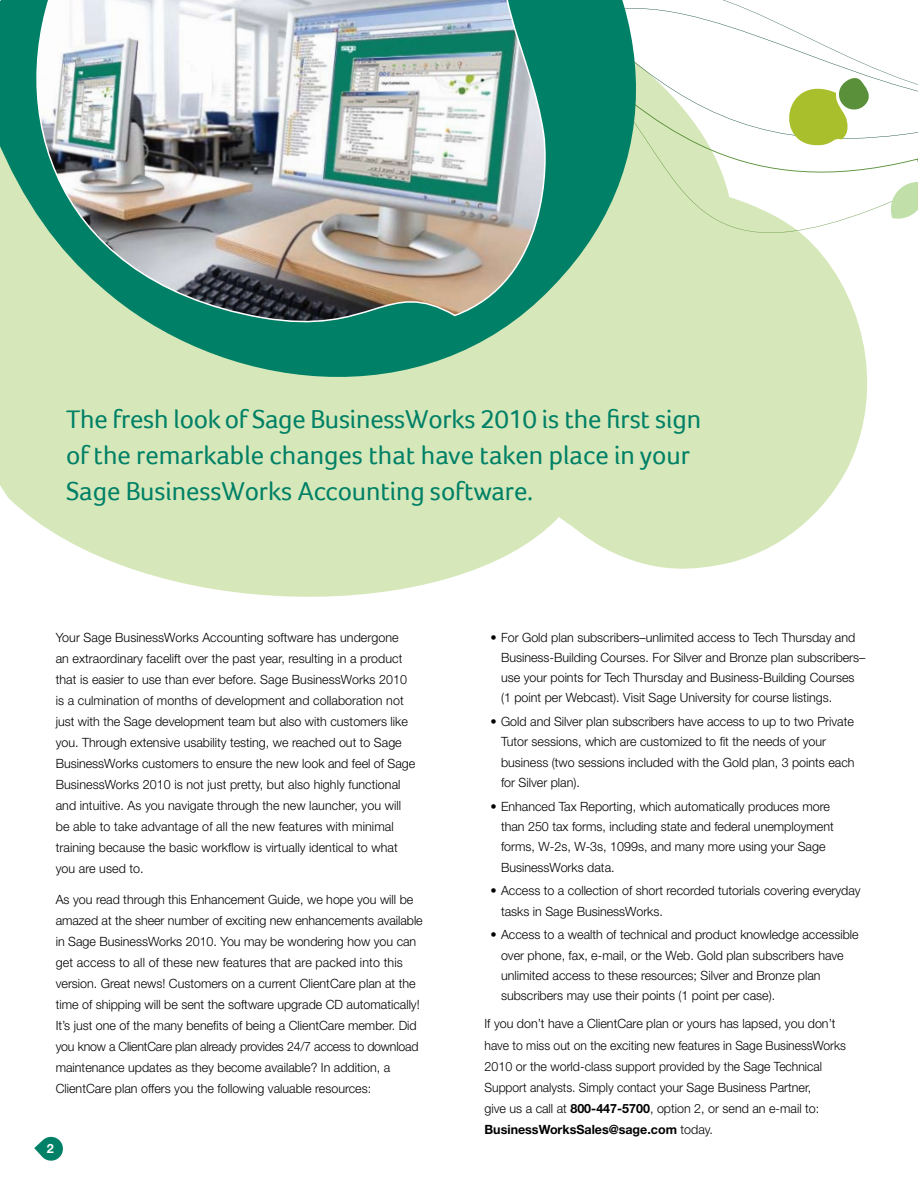
<style>
.page{position:relative;width:918px;height:1188px;background:#fff}
.page>*{position:absolute;margin:0;border:0;box-sizing:border-box;transform-origin:0 0}
.t1{font:26.7px/36px "Foco";letter-spacing:-.005em;color:#008066}
.t2{font:700 12.9px "Helvetica Neue";color:#fff}
.t3{font:300 12.75px/21px "Helvetica Neue";color:#000}
.s1{font-weight:700}
</style>
<div class="page">
<svg style="left:0;top:247px;width:868px;height:350px;fill:#d6e8b9"></svg>
<svg style="left:684px;top:232px;width:131px;height:15px;fill:#d6e8b9"></svg>
<svg style="left:684px;top:0;width:234px;height:232px"></svg>
<svg style="left:0;top:0;width:684px;height:421px;fill:#d6e8b9"></svg>
<img style="left:0;top:0;width:549px;height:339px">
<svg style="left:34px;top:1136px;width:29px;height:25px"></svg>
<h1 class="t1" style="left:66px;top:401px;width:637px">The fresh look of Sage BusinessWorks 2010 is the first sign of the remarkable changes that have taken place in your<br>Sage BusinessWorks Accounting software.</h1>
<p class="t3" style="left:56px;top:626px;width:361px">Your Sage BusinessWorks Accounting software has undergone<br>an extraordinary facelift over the past year, resulting in a product that is easier to use than ever before. Sage BusinessWorks 2010 is a culmination of months of development and collaboration not just with the Sage development team but also with customers like you. Through extensive usability testing, we reached out to Sage BusinessWorks customers to ensure the new look and feel of Sage BusinessWorks 2010 is not just pretty, but also highly functional and intuitive. As you navigate through the new launcher, you will be able to take advantage of all the new features with minimal training because the basic workflow is virtually identical to what you are used to.</p>
<p class="t3" style="left:56px;top:889px;width:369px">As you read through this Enhancement Guide, we hope you will be amazed at the sheer number of exciting new enhancements available in Sage BusinessWorks 2010. You may be wondering how you can get access to all of these new features that are packed into this version. Great news! Customers on a current ClientCare plan at the time of shipping will be sent the software upgrade CD automatically!<br>It’s just one of the many benefits of being a ClientCare member. Did you know a ClientCare plan already provides 24/7 access to download maintenance updates as they become available? In addition, a ClientCare plan offers you the following valuable resources:</p>
<p class="t2" style="left:47px;top:1140px;width:8px">2</p>
<p class="t3" style="left:501px;top:627px;width:366px;line-height:20.2px;text-indent:-10px">• For Gold plan subscribers–unlimited access to Tech Thursday and Business-Building Courses. For Silver and Bronze plan subscribers– use your points for Tech Thursday and Business-Building Courses (1 point per Webcast). Visit Sage University for course listings.</p>
<p class="t3" style="left:501px;top:711px;width:355px;line-height:20.2px;text-indent:-10px">• Gold and Silver plan subscribers have access to up to two Private Tutor sessions, which are customized to fit the needs of your business (two sessions included with the Gold plan, 3 points each for Silver plan).</p>
<p class="t3" style="left:501px;top:796px;width:334px;line-height:20.2px;text-indent:-10px">• Enhanced Tax Reporting, which automatically produces more than 250 tax forms, including state and federal unemployment forms, W-2s, W-3s, 1099s, and many more using your Sage BusinessWorks data.</p>
<p class="t3" style="left:501px;top:880px;width:361px;line-height:20.2px;text-indent:-10px">• Access to a collection of short recorded tutorials covering everyday tasks in Sage BusinessWorks.</p>
<p class="t3" style="left:501px;top:924px;width:359px;line-height:20.2px;text-indent:-10px">• Access to a wealth of technical and product knowledge accessible over phone, fax, e-mail, or the Web. Gold plan subscribers have unlimited access to these resources; Silver and Bronze plan subscribers may use their points (1 point per case).</p>
<p class="t3" style="left:485px;top:1013px;width:363px">If you don’t have a ClientCare plan or yours has lapsed, you don’t have to miss out on the exciting new features in Sage BusinessWorks 2010 or the world-class support provided by the Sage Technical Support analysts. Simply contact your Sage Business Partner,<br>give us a call at <span class="s1">800-447-5700</span>, option 2, or send an e-mail to:<br><span class="s1">BusinessWorksSales@sage.com</span> today.</p>
</div>
